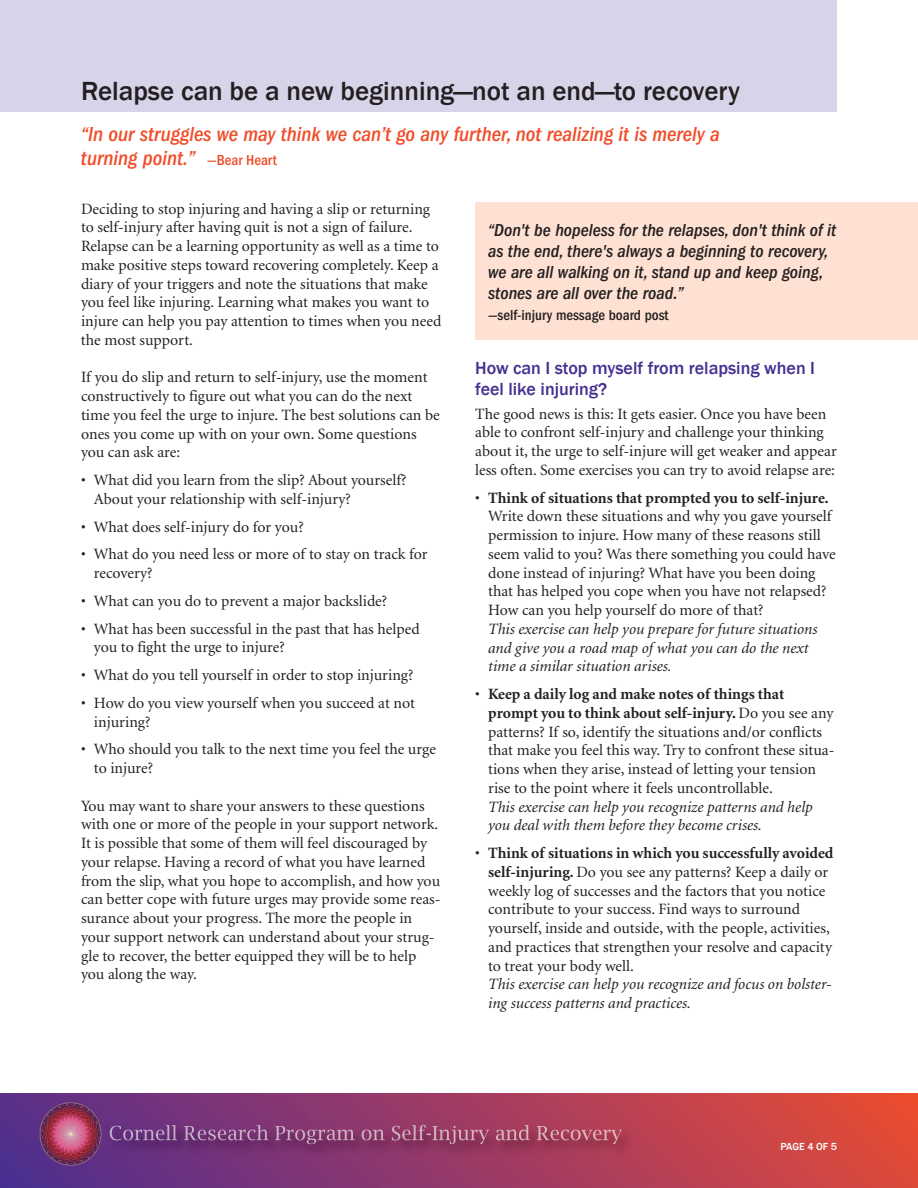
<style>
.page{position:relative;width:918px;height:1188px;background:#fff}
.page>*{position:absolute;margin:0;border:0;box-sizing:border-box;transform-origin:0 0}
.t1{font:500 27px "Franklin Gothic";color:#231f20}
.t2{font:italic 500 condensed 21px/24px "Franklin Gothic";color:#f04d29}
.t3{font:italic 500 condensed 18px/21px "Franklin Gothic";color:#231f20}
.t4{font:500 18px/21px "Franklin Gothic";color:#452f92}
.t5{font:15.75px/18.8px "Minion";color:#231f20}
.t6{font:italic 15.75px/18.8px "Minion";color:#231f20}
.t7{font:500 condensed 15px "Franklin Gothic";color:#231f20}
.t8{font:500 10.5px "Franklin Gothic";letter-spacing:-.01em;color:#fff}
.s1{font-style:normal;font-size:15px}
.s2{font-weight:700}
</style>
<div class="page">
<div style="left:0;top:0;width:837px;height:111px;background:#d7d3e9"></div>
<div style="left:475px;top:202px;width:443px;height:138px;background:#fee1d2"></div>
<div style="left:0;top:1094px;width:918px;height:94px;background:linear-gradient(to right,#552e8f,#e64a37)"></div>
<img style="left:99px;top:1117px;width:618px;height:66px">
<img style="left:110px;top:1125px;width:96px;height:16px">
<img style="left:38px;top:1102px;width:65px;height:64px">
<img style="left:99px;top:1117px;width:4px;height:49px">
<h1 class="t1" style="left:81px;top:75px;width:661px">Relapse can be a new beginning—not an end—to recovery</h1>
<h2 class="t2" style="left:81px;top:123px;width:640px">“In our struggles we may think we can’t go any further, not realizing it is merely a turning point.” <span class="s1">—Bear Heart</span></h2>
<p class="t5" style="left:81px;top:201px;width:362px">Deciding to stop injuring and having a slip or returning to self-injury after having quit is not a sign of failure.<br>Relapse can be a learning opportunity as well as a time to make positive steps toward recovering completely. Keep a diary of your triggers and note the situations that make you feel like injuring. Learning what makes you want to injure can help you pay attention to times when you need the most support.</p>
<p class="t5" style="left:81px;top:369px;width:360px">If you do slip and return to self-injury, use the moment constructively to figure out what you can do the next time you feel the urge to injure. The best solutions can be ones you come up with on your own. Some questions you can ask are:</p>
<p class="t5" style="left:94px;top:472px;width:314px;text-indent:-13px">• What did you learn from the slip? About yourself?<br>About your relationship with self-injury?</p>
<p class="t5" style="left:81px;top:519px;width:224px">• What does self-injury do for you?</p>
<p class="t5" style="left:94px;top:546px;width:335px;text-indent:-13px">• What do you need less or more of to stay on track for recovery?</p>
<p class="t5" style="left:81px;top:593px;width:308px">• What can you do to prevent a major backslide?</p>
<p class="t5" style="left:94px;top:621px;width:327px;text-indent:-13px">• What has been successful in the past that has helped you to fight the urge to injure?</p>
<p class="t5" style="left:81px;top:667px;width:334px">• What do you tell yourself in order to stop injuring?</p>
<p class="t5" style="left:94px;top:695px;width:323px;text-indent:-13px">• How do you view yourself when you succeed at not injuring?</p>
<p class="t5" style="left:94px;top:741px;width:344px;text-indent:-13px">• Who should you talk to the next time you feel the urge to injure?</p>
<p class="t5" style="left:81px;top:798px;width:361px">You may want to share your answers to these questions with one or more of the people in your support network.<br>It is possible that some of them will feel discouraged by your relapse. Having a record of what you have learned from the slip, what you hope to accomplish, and how you can better cope with future urges may provide some reas&shy;surance about your progress. The more the people in your support network can understand about your strug&shy;gle to recover, the better equipped they will be to help you along the way.</p>
<p class="t3" style="left:488px;top:221px;width:350px">“Don't be hopeless for the relapses, don't think of it as the end, there's always a beginning to recovery, we are all walking on it, stand up and keep going, stones are all over the road.”</p>
<p class="t7" style="left:488px;top:310px;width:182px">—self-injury message board post</p>
<p class="t4" style="left:475px;top:357px;width:341px">How can I stop myself from relapsing when I feel like injuring?</p>
<p class="t5" style="left:475px;top:406px;width:363px">The good news is this: It gets easier. Once you have been able to confront self-injury and challenge your thinking about it, the urge to self-injure will get weaker and appear less often. Some exercises you can try to avoid relapse are:</p>
<p class="t5" style="left:488px;top:490px;width:349px;text-indent:-13px">• <span class="s2">Think of situations that prompted you to self-injure.<br></span>Write down these situations and why you gave yourself permission to injure. How many of these reasons still seem valid to you? Was there something you could have done instead of injuring? What have you been doing that has helped you cope when you have not relapsed?<br>How can you help yourself do more of that?</p>
<p class="t6" style="left:488px;top:621px;width:331px">This exercise can help you prepare for future situations and give you a road map of what you can do the next time a similar situation arises.</p>
<p class="t5" style="left:488px;top:686px;width:348px;text-indent:-13px">• <span class="s2">Keep a daily log and make notes of things that prompt you to think about self-injury.</span> Do you see any patterns? If so, identify the situations and/or conflicts that make you feel this way. Try to confront these situa&shy;tions when they arise, instead of letting your tension rise to the point where it feels uncontrollable.</p>
<p class="t6" style="left:488px;top:799px;width:326px">This exercise can help you recognize patterns and help you deal with them before they become crises.</p>
<p class="t5" style="left:488px;top:845px;width:347px;text-indent:-13px">• <span class="s2">Think of situations in which you successfully avoided self-injuring.</span> Do you see any patterns? Keep a daily or weekly log of successes and the factors that you notice contribute to your success. Find ways to surround yourself, inside and outside, with the people, activities, and practices that strengthen your resolve and capacity to treat your body well.</p>
<p class="t6" style="left:488px;top:976px;width:345px">This exercise can help you recognize and focus on bolster&shy;ing success patterns and practices.</p>
<p class="t8" style="left:780px;top:1140px;width:58px">PAGE 4 of 5</p>
</div>
